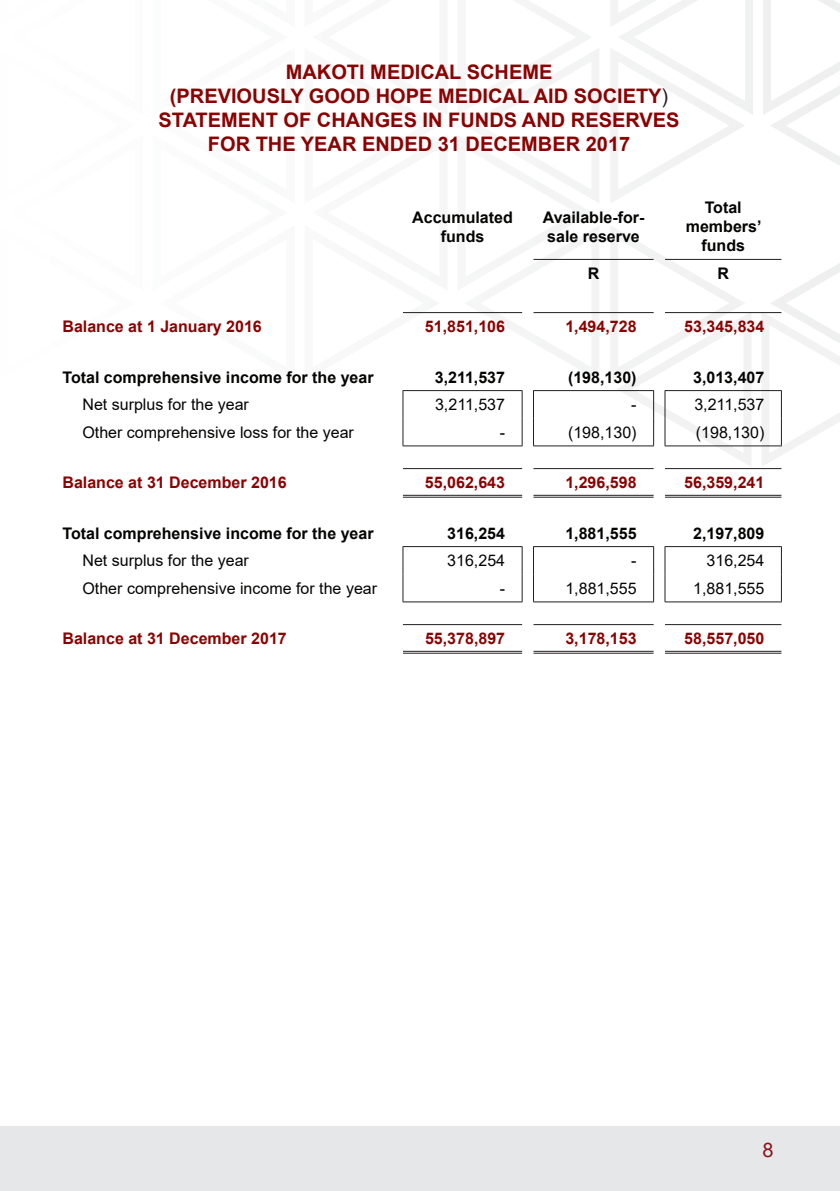
<style>
.page{position:relative;width:840px;height:1191px;background:#fff}
.page>*{position:absolute;margin:0;border:0;box-sizing:border-box;transform-origin:0 0}
.t1{font:700 20px/24px "Arial";color:#8b0202;text-align:center}
.t2{font:20px "Arial";color:#881619}
.t3{font:700 16px/19.2px "Arial";color:#040503;text-align:center}
.t4{font:16px "Arial";color:#040503}
.t5{font:700 16px "Arial";color:#8b0202}
.s1{font-weight:400;color:#231f20}
</style>
<div class="page">
<div style="left:0;top:1126px;width:839px;height:65px;background:#e6e7e9"></div>
<hr style="left:403px;top:624px;width:119px;height:1px;background:#231f20">
<hr style="left:533px;top:624px;width:120px;height:1px;background:#231f20">
<hr style="left:664px;top:624px;width:117px;height:1px;background:#231f20">
<svg style="left:402px;top:0;width:437px;height:469px"></svg>
<hr style="left:402px;top:445px;width:120px;height:1px;background:#231f20">
<hr style="left:533px;top:445px;width:120px;height:1px;background:#231f20">
<hr style="left:664px;top:445px;width:117px;height:1px;background:#231f20">
<hr style="left:402px;top:546px;width:120px;height:1px;background:#231f20">
<hr style="left:533px;top:546px;width:120px;height:1px;background:#231f20">
<hr style="left:664px;top:546px;width:117px;height:1px;background:#231f20">
<svg style="left:402px;top:547px;width:1px;height:54px"></svg>
<svg style="left:521px;top:547px;width:1px;height:54px"></svg>
<svg style="left:533px;top:547px;width:1px;height:54px"></svg>
<svg style="left:653px;top:547px;width:1px;height:54px"></svg>
<svg style="left:664px;top:547px;width:1px;height:54px"></svg>
<svg style="left:780px;top:547px;width:1px;height:54px"></svg>
<hr style="left:402px;top:601px;width:120px;height:1px;background:#231f20">
<hr style="left:533px;top:601px;width:120px;height:1px;background:#231f20">
<hr style="left:664px;top:601px;width:117px;height:1px;background:#231f20">
<hr style="left:403px;top:495px;width:119px;height:1px;background:#231f20">
<hr style="left:403px;top:497px;width:119px;height:1px;background:#231f20">
<hr style="left:533px;top:495px;width:120px;height:1px;background:#231f20">
<hr style="left:533px;top:497px;width:120px;height:1px;background:#231f20">
<hr style="left:664px;top:495px;width:117px;height:1px;background:#231f20">
<hr style="left:664px;top:497px;width:117px;height:1px;background:#231f20">
<hr style="left:403px;top:468px;width:119px;height:1px;background:#231f20">
<hr style="left:533px;top:468px;width:120px;height:1px;background:#231f20">
<hr style="left:664px;top:468px;width:117px;height:1px;background:#231f20">
<hr style="left:403px;top:651px;width:119px;height:1px;background:#231f20">
<hr style="left:403px;top:652px;width:119px;height:1px;background:#231f20">
<hr style="left:533px;top:651px;width:120px;height:1px;background:#231f20">
<hr style="left:533px;top:652px;width:120px;height:1px;background:#231f20">
<hr style="left:664px;top:651px;width:117px;height:1px;background:#231f20">
<hr style="left:664px;top:652px;width:117px;height:1px;background:#231f20">
<p class="t1" style="left:158px;top:60px;width:522px">MAKOTI MEDICAL SCHEME<br>(PREVIOUSLY GOOD HOPE MEDICAL AID SOCIETY<span class="s1">)<br></span>STATEMENT OF CHANGES IN FUNDS AND RESERVES FOR THE YEAR ENDED 31 DECEMBER 2017</p>
<p class="t3" style="left:412px;top:207px;width:102px">Accumulated funds</p>
<p class="t3" style="left:542px;top:207px;width:103px;text-align:left">Available-for&shy;sale reserve</p>
<p class="t3" style="left:685px;top:198px;width:77px">Total members’ funds</p>
<p class="t3" style="left:587px;top:264px;width:13px">R</p>
<p class="t3" style="left:717px;top:264px;width:13px">R</p>
<p class="t5" style="left:62px;top:315px;width:201px">Balance at 1 January 2016</p>
<p class="t5" style="left:425px;top:315px;width:82px">51,851,106</p>
<p class="t5" style="left:565px;top:315px;width:73px">1,494,728</p>
<p class="t5" style="left:683px;top:315px;width:82px">53,345,834</p>
<p class="t3" style="left:62px;top:367px;width:312px">Total comprehensive income for the year</p>
<p class="t3" style="left:434px;top:367px;width:72px">3,211,537</p>
<p class="t3" style="left:567px;top:367px;width:70px">(198,130)</p>
<p class="t3" style="left:692px;top:367px;width:73px">3,013,407</p>
<p class="t4" style="left:82px;top:393px;width:168px">Net surplus for the year</p>
<p class="t4" style="left:435px;top:393px;width:71px">3,211,537</p>
<p class="t4" style="left:631px;top:393px;width:7px">-</p>
<p class="t4" style="left:694px;top:393px;width:71px">3,211,537</p>
<p class="t4" style="left:82px;top:421px;width:273px">Other comprehensive loss for the year</p>
<p class="t4" style="left:499px;top:421px;width:7px">-</p>
<p class="t4" style="left:567px;top:421px;width:70px">(198,130)</p>
<p class="t4" style="left:695px;top:421px;width:70px">(198,130)</p>
<p class="t5" style="left:62px;top:471px;width:226px">Balance at 31 December 2016</p>
<p class="t5" style="left:425px;top:471px;width:82px">55,062,643</p>
<p class="t5" style="left:565px;top:471px;width:73px">1,296,598</p>
<p class="t5" style="left:683px;top:471px;width:82px">56,359,241</p>
<p class="t3" style="left:62px;top:523px;width:312px">Total comprehensive income for the year</p>
<p class="t3" style="left:447px;top:523px;width:59px">316,254</p>
<p class="t3" style="left:565px;top:523px;width:73px">1,881,555</p>
<p class="t3" style="left:692px;top:523px;width:73px">2,197,809</p>
<p class="t4" style="left:82px;top:549px;width:168px">Net surplus for the year</p>
<p class="t4" style="left:447px;top:549px;width:59px">316,254</p>
<p class="t4" style="left:631px;top:549px;width:7px">-</p>
<p class="t4" style="left:706px;top:549px;width:59px">316,254</p>
<p class="t4" style="left:82px;top:577px;width:296px">Other comprehensive income for the year</p>
<p class="t4" style="left:499px;top:577px;width:7px">-</p>
<p class="t4" style="left:565px;top:577px;width:73px">1,881,555</p>
<p class="t4" style="left:692px;top:577px;width:73px">1,881,555</p>
<p class="t5" style="left:62px;top:627px;width:226px">Balance at 31 December 2017</p>
<p class="t5" style="left:425px;top:627px;width:82px">55,378,897</p>
<p class="t5" style="left:565px;top:627px;width:73px">3,178,153</p>
<p class="t5" style="left:684px;top:627px;width:82px">58,557,050</p>
<p class="t2" style="left:762px;top:1136px;width:13px">8</p>
</div>
